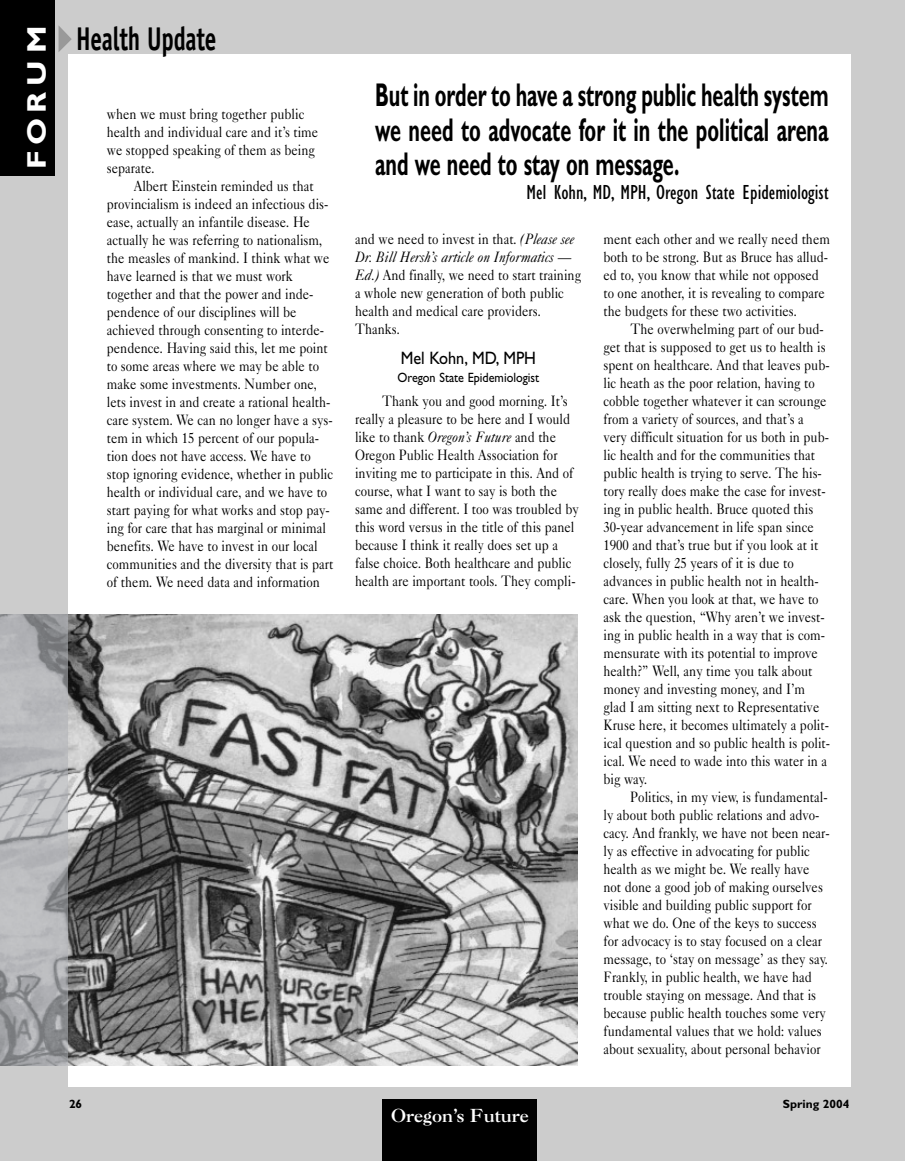
<style>
.page{position:relative;width:905px;height:1161px;background:#fff}
.page>*{position:absolute;margin:0;border:0;box-sizing:border-box;transform-origin:0 0}
.t1{font:700 33px/34.5px "Gill Sans";color:#000;text-align:justify;scale:.6 1}
.t2{font:700 33px "Officina Sans";letter-spacing:-.01em;color:#000;scale:.7 1}
.t3{font:700 27px "Gill Sans";letter-spacing:.18em;color:#fff;scale:1.15 1}
.t4{font:condensed 21px "Gill Sans";color:#000}
.t5{font:18px "Gill Sans";color:#000;scale:.9 1}
.t6{font:18px "Caslon Three";color:#fff}
.t7{font:15px/18px "Caslon Five Forty";color:#000;scale:.85 1}
.t8{font:13.5px "Gill Sans";color:#000;scale:.9 1}
.t9{font:700 12px "Gill Sans";color:#000}
.s1{font-style:italic}
</style>
<div class="page">
<div style="left:0;top:0;width:904px;height:1161px;background:#ccc"></div>
<div style="left:68px;top:54px;width:783px;height:1033px;background:#fff"></div>
<div style="left:382px;top:1100px;width:155px;height:61px;background:#000"></div>
<img style="left:68px;top:614px;width:509px;height:452px">
<img style="left:0;top:614px;width:68px;height:452px">
<div style="left:0;top:0;width:54px;height:176px;background:#000"></div>
<svg style="left:58px;top:25px;width:14px;height:27px"></svg>
<h2 class="t3" style="left:27px;top:169px;width:127px;rotate:-90deg">FORUM</h2>
<h1 class="t2" style="left:76px;top:26px;width:202px">Health Update</h1>
<p class="t7" style="left:107px;top:107px;width:250px">when we must bring together public health and individual care and it’s time we stopped speaking of them as being separate.</p>
<p class="t7" style="left:107px;top:179px;width:268px;text-indent:27px">Albert Einstein reminded us that provincialism is indeed an infectious dis&shy;ease, actually an infantile disease. He actually he was referring to nationalism, the measles of mankind. I think what we have learned is that we must work together and that the power and inde&shy;pendence of our disciplines will be achieved through consenting to interde&shy;pendence. Having said this, let me point to some areas where we may be able to make some investments. Number one, lets invest in and create a rational health&shy;care system. We can no longer have a sys&shy;tem in which 15 percent of our popula&shy;tion does not have access. We have to stop ignoring evidence, whether in public health or individual care, and we have to start paying for what works and stop pay&shy;ing for care that has marginal or minimal benefits. We have to invest in our local communities and the diversity that is part of them. We need data and information</p>
<h1 class="t1" style="left:375px;top:82px;width:757px">But in order to have a strong public health system we need to advocate for it in the political arena and we need to stay on message.</h1>
<h3 class="t4" style="left:526px;top:185px;width:303px">Mel Kohn, MD, MPH, Oregon State Epidemiologist</h3>
<p class="t7" style="left:355px;top:232px;width:267px">and we need to invest in that. <span class="s1">(Please see Dr. Bill Hersh’s article on Informatics — Ed.)</span> And finally, we need to start training a whole new generation of both public health and medical care providers.<br>Thanks.</p>
<p class="t5" style="left:400px;top:352px;width:152px">Mel Kohn, MD, MPH</p>
<p class="t8" style="left:397px;top:373px;width:159px">Oregon State Epidemiologist</p>
<p class="t7" style="left:355px;top:394px;width:265px;text-indent:27px">Thank you and good morning. It’s really a pleasure to be here and I would like to thank <span class="s1">Oregon’s Future</span> and the Oregon Public Health Association for inviting me to participate in this. And of course, what I want to say is both the same and different. I too was troubled by this word versus in the title of this panel because I think it really does set up a false choice. Both healthcare and public health are important tools. They compli-</p>
<p class="t7" style="left:603px;top:232px;width:268px">ment each other and we really need them both to be strong. But as Bruce has allud&shy;ed to, you know that while not opposed to one another, it is revealing to compare the budgets for these two activities.</p>
<p class="t7" style="left:603px;top:322px;width:268px;text-indent:27px">The overwhelming part of our bud&shy;get that is supposed to get us to health is spent on healthcare. And that leaves pub&shy;lic heath as the poor relation, having to cobble together whatever it can scrounge from a variety of sources, and that’s a very difficult situation for us both in pub&shy;lic health and for the communities that public health is trying to serve. The his&shy;tory really does make the case for invest&shy;ing in public health. Bruce quoted this 30-year advancement in life span since 1900 and that’s true but if you look at it closely, fully 25 years of it is due to advances in public health not in health&shy;care. When you look at that, we have to ask the question, “Why aren’t we invest&shy;ing in public health in a way that is com&shy;mensurate with its potential to improve health?” Well, any time you talk about money and investing money, and I’m glad I am sitting next to Representative Kruse here, it becomes ultimately a polit&shy;ical question and so public health is polit&shy;ical. We need to wade into this water in a big way.</p>
<p class="t7" style="left:603px;top:790px;width:268px;text-indent:27px">Politics, in my view, is fundamental&shy;ly about both public relations and advo&shy;cacy. And frankly, we have not been near&shy;ly as effective in advocating for public health as we might be. We really have not done a good job of making ourselves visible and building public support for what we do. One of the keys to success for advocacy is to stay focused on a clear message, to ‘stay on message’ as they say.<br>Frankly, in public health, we have had trouble staying on message. And that is because public health touches some very fundamental values that we hold: values about sexuality, about personal behavior</p>
<p class="t9" style="left:69px;top:1099px;width:15px">26</p>
<p class="t9" style="left:782px;top:1099px;width:68px">Spring 2004</p>
<p class="t6" style="left:391px;top:1109px;width:139px">Oregon’s Future</p>
</div>
